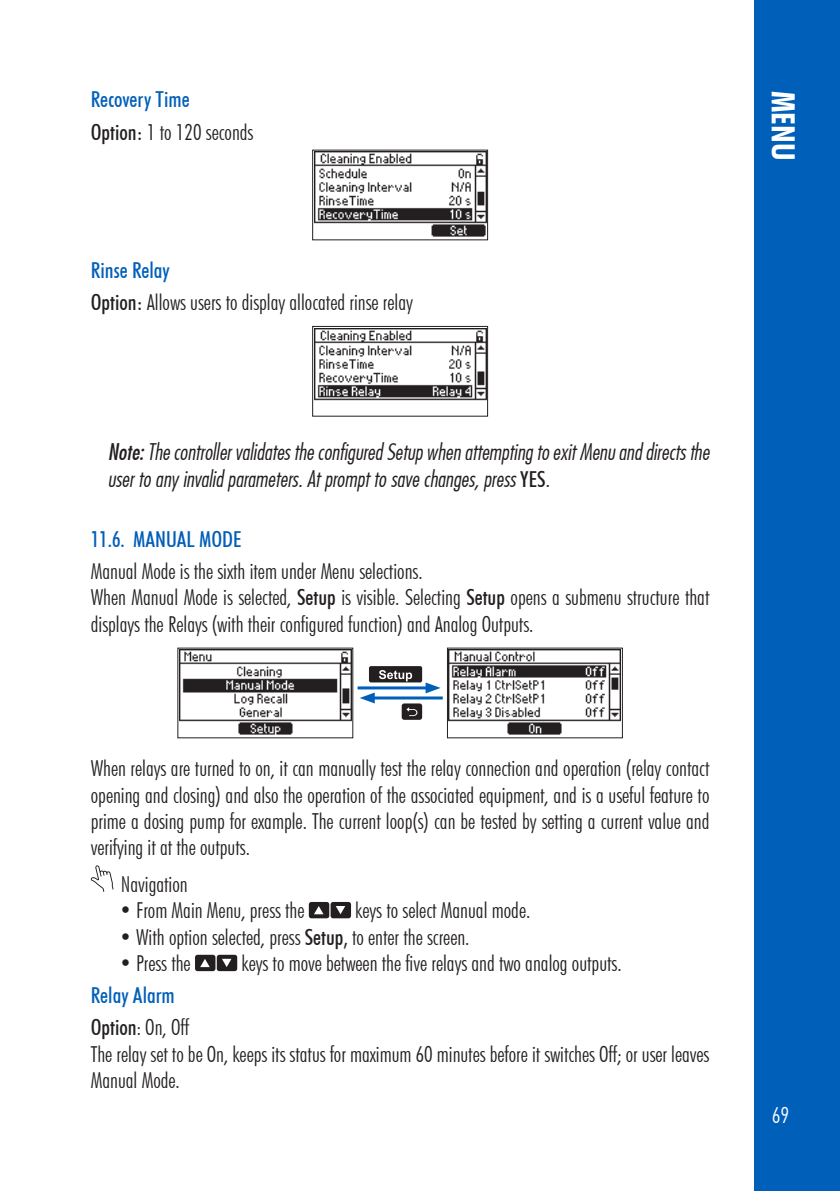
<style>
.page{position:relative;width:840px;height:1191px;background:#fff}
.page>*{position:absolute;margin:0;border:0;box-sizing:border-box;transform-origin:0 0}
.t1{font:700 condensed 32px "Futura BT";color:#fff}
.body_text_MAN{font:300 condensed 22px/26.4px "Futura BT";color:#231f20}
.body_text_notes_MAN{font:22px/26.4px "Futura Lt Cn BT Italic";color:#231f20}
.subtitle_level_5_MAN{font:500 condensed 22px "Futura BT";color:#005fb9}
.t2{font:300 condensed 22px "Futura BT";color:#fff}
.s1{font-weight:500}
.s2{font-family:"Futura Md Cn BT Italic"}
.s3{font-family:"Futura BT";font-weight:500;font-stretch:condensed}
</style>
<div class="page">
<div style="left:754px;top:0;width:85px;height:1191px;background:#005fb9"></div>
<img style="left:314px;top:152px;width:172px;height:85px">
<div style="left:312px;top:150px;width:176px;height:90px;border:1px solid #231f20"></div>
<img style="left:314px;top:328px;width:172px;height:73px">
<div style="left:312px;top:326px;width:176px;height:91px;border:1px solid #231f20"></div>
<img style="left:179px;top:650px;width:172px;height:85px">
<hr style="left:357px;top:686px;width:72px;height:3px;background:#005fb9">
<hr style="left:371px;top:696px;width:71px;height:3px;background:#005fb9">
<svg style="left:359px;top:666px;width:81px;height:54px"></svg>
<img style="left:448px;top:650px;width:172px;height:85px">
<div style="left:446px;top:647px;width:176px;height:91px;border:1px solid #231f20"></div>
<svg style="left:91px;top:865px;width:22px;height:27px"></svg>
<svg style="left:308px;top:902px;width:43px;height:16px"></svg>
<svg style="left:195px;top:954px;width:42px;height:17px"></svg>
<p class="subtitle_level_5_MAN" style="left:91px;top:86px;width:100px">Recovery Time</p>
<p class="body_text_MAN" style="left:91px;top:118px;width:164px"><span class="s1">Option:</span> 1 to 120 seconds</p>
<p class="subtitle_level_5_MAN" style="left:91px;top:257px;width:80px">Rinse Relay</p>
<p class="body_text_MAN" style="left:91px;top:289px;width:323px"><span class="s1">Option:</span> Allows users to display allocated rinse relay</p>
<p class="body_text_notes_MAN" style="left:108px;top:438px;width:602px"><span class="s2">Note:</span> The controller validates the configured Setup when attempting to exit Menu and directs the user to any invalid parameters. At prompt to save changes, press <span class="s3">YES</span>.</p>
<p class="subtitle_level_5_MAN" style="left:91px;top:526px;width:152px">11.6. MANUAL MODE</p>
<p class="body_text_MAN" style="left:91px;top:558px;width:333px">Manual Mode is the sixth item under Menu selections.</p>
<p class="body_text_MAN" style="left:91px;top:584px;width:619px">When Manual Mode is selected, <span class="s1">Setup</span> is visible. Selecting <span class="s1">Setup</span> opens a submenu structure that displays the Relays (with their configured function) and Analog Outputs.</p>
<p class="body_text_MAN" style="left:91px;top:755px;width:620px;text-align:justify">When relays are turned to on, it can manually test the relay connection and operation (relay contact opening and closing) and also the operation of the associated equipment, and is a useful feature to prime a dosing pump for example. The current loop(s) can be tested by setting a current value and verifying it at the outputs.</p>
<p class="body_text_MAN" style="left:121px;top:870px;width:68px">Navigation</p>
<p class="body_text_MAN" style="left:119px;top:897px;width:187px">• From Main Menu, press the</p>
<p class="body_text_MAN" style="left:355px;top:897px;width:176px">keys to select Manual mode.</p>
<p class="body_text_MAN" style="left:119px;top:923px;width:352px">• With option selected, press <span class="s1">Setup,</span> to enter the screen.</p>
<p class="body_text_MAN" style="left:119px;top:950px;width:73px">• Press the</p>
<p class="body_text_MAN" style="left:241px;top:950px;width:381px">keys to move between the five relays and two analog outputs.</p>
<p class="subtitle_level_5_MAN" style="left:91px;top:982px;width:85px">Relay Alarm</p>
<p class="body_text_MAN" style="left:91px;top:1014px;width:100px"><span class="s1">Option</span>: On, Off</p>
<p class="body_text_MAN" style="left:91px;top:1040px;width:619px">The relay set to be On, keeps its status for maximum 60 minutes before it switches Off; or user leaves<br>Manual Mode.</p>
<h1 class="t1" style="left:802px;top:91px;width:71px;rotate:90deg">MENU</h1>
<p class="t2" style="left:771px;top:1101px;width:19px">69</p>
</div>
